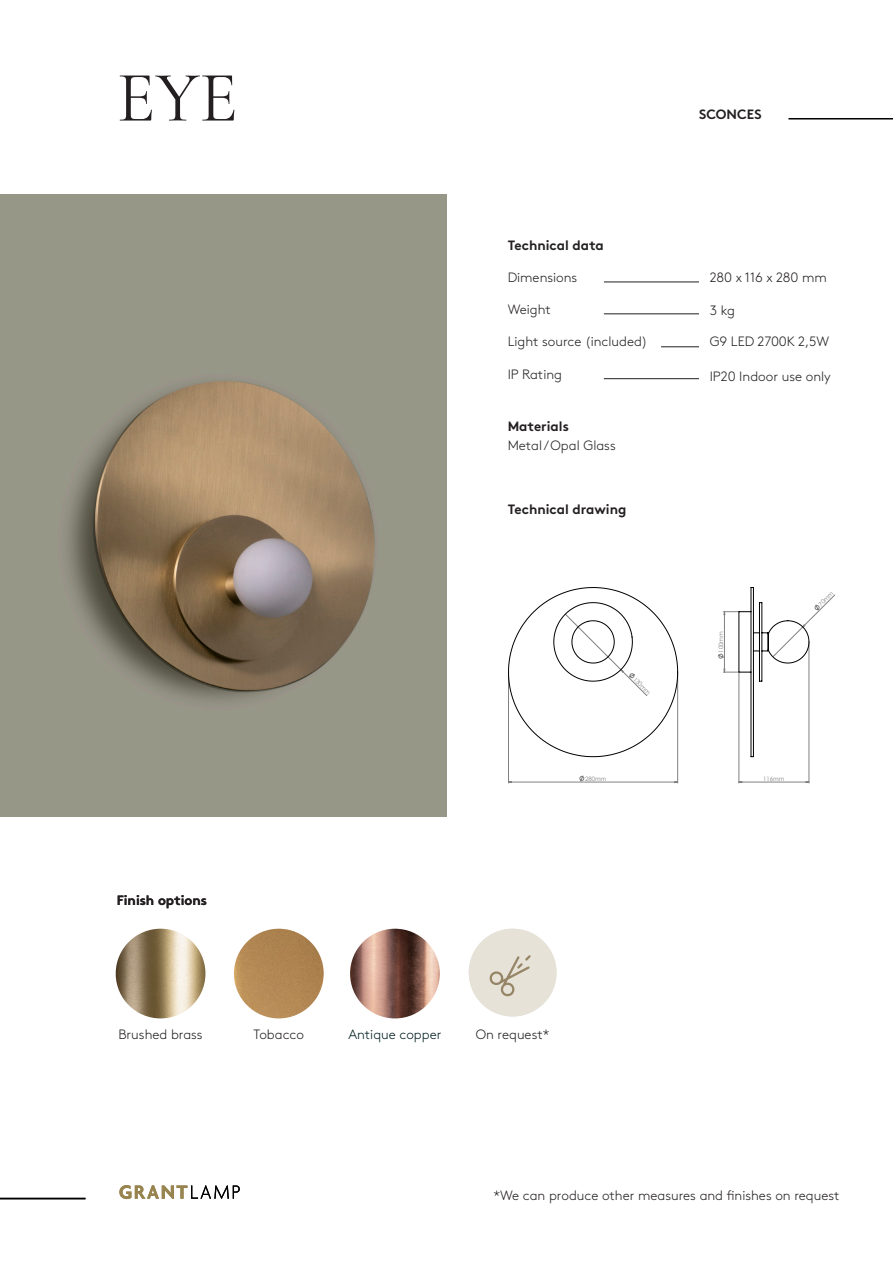
<style>
.page{position:relative;width:893px;height:1263px;background:#fff}
.page>*{position:absolute;margin:0;border:0;box-sizing:border-box;transform-origin:0 0}
.t1{font:72px "Cormorant Garamond";color:#231f20}
.t2{font:300 13.5px "Brown";color:#231f20}
.t3{font:13.5px "Brown Bold Alt";color:#231f20}
.t4{font:300 13.5px "Brown";color:#001d1e}
.t5{font:6px "Century Gothic";color:#808080}
</style>
<div class="page">
<hr style="left:604px;top:282px;width:95px;height:1px;background:#231f20">
<hr style="left:604px;top:314px;width:95px;height:1px;background:#231f20">
<hr style="left:661px;top:346px;width:38px;height:1px;background:#231f20">
<hr style="left:604px;top:378px;width:95px;height:1px;background:#231f20">
<hr style="left:788px;top:118px;width:105px;height:1px;background:#000001">
<img style="left:350px;top:929px;width:90px;height:89px;border-radius:45px">
<img style="left:0;top:195px;width:447px;height:621px">
<img style="left:116px;top:929px;width:89px;height:89px;border-radius:44px">
<img style="left:234px;top:929px;width:90px;height:89px;border-radius:45px">
<hr style="left:0;top:1198px;width:85px;height:1px;background:#000001">
<svg style="left:119px;top:1185px;width:121px;height:14px"></svg>
<hr style="left:809px;top:643px;width:1px;height:140px;background:#808080">
<hr style="left:739px;top:673px;width:1px;height:110px;background:#808080">
<hr style="left:508px;top:673px;width:1px;height:110px;background:#808080">
<hr style="left:677px;top:673px;width:1px;height:110px;background:#808080">
<svg style="left:740px;top:781px;width:69px;height:2px"></svg>
<svg style="left:509px;top:775px;width:169px;height:8px"></svg>
<svg style="left:508px;top:587px;width:170px;height:170px"></svg>
<svg style="left:718px;top:587px;width:117px;height:170px"></svg>
<div style="left:469px;top:929px;width:87px;height:87px;background:#e6e2d8;border-radius:50%"></div>
<svg style="left:489px;top:955px;width:42px;height:42px"></svg>
<p class="t1" style="left:117px;top:54px;width:123px">EYE</p>
<p class="t3" style="left:508px;top:234px;width:98px">Technical data</p>
<p class="t2" style="left:508px;top:267px;width:71px">Dimensions</p>
<p class="t2" style="left:508px;top:299px;width:45px">Weight</p>
<p class="t2" style="left:508px;top:332px;width:141px">Light source (included)</p>
<p class="t2" style="left:508px;top:364px;width:56px">IP Rating</p>
<p class="t3" style="left:508px;top:416px;width:63px">Materials</p>
<p class="t2" style="left:508px;top:435px;width:110px">Metal / Opal Glass</p>
<p class="t3" style="left:508px;top:498px;width:120px">Technical drawing</p>
<p class="t3" style="left:117px;top:889px;width:92px">Finish options</p>
<p class="t5" style="left:637px;top:675px;width:23px;rotate:45deg">130mm</p>
<p class="t5" style="left:585px;top:774px;width:23px">280mm</p>
<p class="t2" style="left:118px;top:1024px;width:86px">Brushed brass</p>
<p class="t2" style="left:254px;top:1024px;width:52px">Tobacco</p>
<p class="t4" style="left:348px;top:1024px;width:95px">Antique copper</p>
<p class="t2" style="left:476px;top:1024px;width:75px">On request*</p>
<p class="t3" style="left:699px;top:104px;width:64px">SCONCES</p>
<p class="t2" style="left:710px;top:267px;width:119px">280 x 116 x 280 mm</p>
<p class="t2" style="left:710px;top:300px;width:27px">3 kg</p>
<p class="t2" style="left:710px;top:332px;width:121px">G9 LED 2700K 2,5W</p>
<p class="t2" style="left:710px;top:366px;width:123px">IP20 Indoor use only</p>
<p class="t5" style="left:717px;top:653px;width:23px;rotate:-90deg">100mm</p>
<p class="t5" style="left:816px;top:602px;width:20px;rotate:-45deg">70mm</p>
<p class="t5" style="left:763px;top:774px;width:23px">116mm</p>
<p class="t2" style="left:493px;top:1185px;width:348px">*We can produce other measures and finishes on request</p>
</div>
